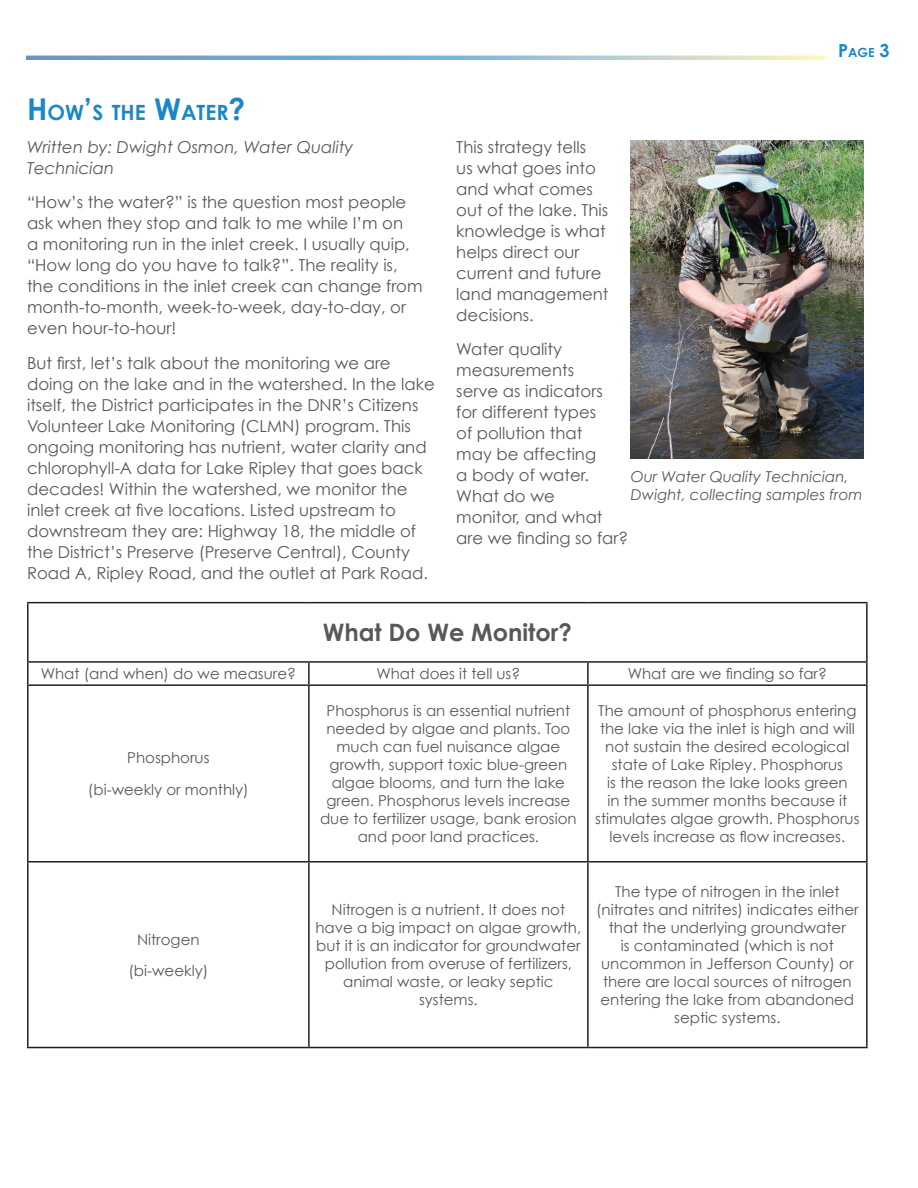
<style>
.page{position:relative;width:918px;height:1188px;background:#fff}
.page>*{position:absolute;margin:0;border:0;box-sizing:border-box;transform-origin:0 0}
.t1{font:700 24px "Century Gothic";color:#57585a}
.t2{font:700 21px "Century Gothic";color:#1c87c8}
.t3{font:16.5px/21px "Century Gothic";color:#57585a}
.t4{font:italic 16.5px/21px "Century Gothic";color:#57585a}
.t5{font:15px/18px "Century Gothic";color:#57585a;text-align:center}
.t6{font:italic 15px/18px "Century Gothic";color:#57585a}
.t7{font:700 12.6px "Century Gothic";color:#1c87c8}
.s1{font-size:30px}
.s2{font-size:18px}
</style>
<div class="page">
<svg style="left:26px;top:56px;width:801px;height:4px;background:#95bacf"></svg>
<img style="left:631px;top:140px;width:233px;height:319px">
<hr style="left:27px;top:602px;width:282px;height:1px;background:#231f20">
<hr style="left:27px;top:603px;width:2px;height:58px;background:#231f20">
<hr style="left:309px;top:602px;width:279px;height:1px;background:#231f20">
<hr style="left:588px;top:602px;width:280px;height:1px;background:#231f20">
<hr style="left:866px;top:603px;width:2px;height:58px;background:#231f20">
<hr style="left:27px;top:661px;width:282px;height:2px;background:#231f20">
<hr style="left:27px;top:663px;width:2px;height:21px;background:#231f20">
<hr style="left:309px;top:661px;width:279px;height:2px;background:#231f20">
<hr style="left:308px;top:663px;width:2px;height:21px;background:#231f20">
<hr style="left:588px;top:661px;width:280px;height:2px;background:#231f20">
<hr style="left:587px;top:663px;width:2px;height:21px;background:#231f20">
<hr style="left:866px;top:663px;width:2px;height:21px;background:#231f20">
<hr style="left:27px;top:684px;width:282px;height:2px;background:#231f20">
<hr style="left:27px;top:686px;width:2px;height:175px;background:#231f20">
<hr style="left:309px;top:684px;width:279px;height:2px;background:#231f20">
<hr style="left:308px;top:686px;width:2px;height:175px;background:#231f20">
<hr style="left:588px;top:684px;width:280px;height:2px;background:#231f20">
<hr style="left:587px;top:686px;width:2px;height:175px;background:#231f20">
<hr style="left:866px;top:686px;width:2px;height:175px;background:#231f20">
<hr style="left:27px;top:861px;width:282px;height:2px;background:#231f20">
<hr style="left:27px;top:863px;width:2px;height:184px;background:#231f20">
<hr style="left:309px;top:861px;width:279px;height:2px;background:#231f20">
<hr style="left:308px;top:863px;width:2px;height:184px;background:#231f20">
<hr style="left:588px;top:861px;width:280px;height:2px;background:#231f20">
<hr style="left:587px;top:863px;width:2px;height:184px;background:#231f20">
<hr style="left:866px;top:863px;width:2px;height:184px;background:#231f20">
<hr style="left:27px;top:1047px;width:282px;height:1px;background:#231f20">
<hr style="left:309px;top:1047px;width:279px;height:1px;background:#231f20">
<hr style="left:588px;top:1047px;width:280px;height:1px;background:#231f20">
<p class="t2" style="left:27px;top:99px;width:220px"><span class="s1">H</span>OW<span class="s1">’</span>S THE <span class="s1">W</span>ATER<span class="s1">?</span></p>
<p class="t4" style="left:27px;top:136px;width:328px">Written by: Dwight Osmon, Water Quality<br>Technician</p>
<p class="t3" style="left:27px;top:192px;width:397px">“How’s the water?” is the question most people ask when they stop and talk to me while I’m on<br>a monitoring run in the inlet creek. I usually quip, “How long do you have to talk?”. The reality is, the conditions in the inlet creek can change from month-to-month, week-to-week, day-to-day, or even hour-to-hour!</p>
<p class="t3" style="left:27px;top:352px;width:409px">But first, let’s talk about the monitoring we are doing on the lake and in the watershed. In the lake itself, the District participates in the DNR’s Citizens Volunteer Lake Monitoring (CLMN) program. This ongoing monitoring has nutrient, water clarity and chlorophyll-A data for Lake Ripley that goes back decades! Within the watershed, we monitor the inlet creek at five locations. Listed upstream to downstream they are: Highway 18, the middle of the District’s Preserve (Preserve Central), County Road A, Ripley Road, and the outlet at Park Road.</p>
<p class="t7" style="left:838px;top:44px;width:53px"><span class="s2">P</span>AGE <span class="s2">3</span></p>
<p class="t3" style="left:456px;top:136px;width:154px">This strategy tells<br>us what goes into and what comes out of the lake. This knowledge is what helps direct our current and future land management decisions.</p>
<p class="t3" style="left:456px;top:339px;width:173px">Water quality measurements<br>serve as indicators<br>for different types<br>of pollution that<br>may be affecting<br>a body of water.<br>What do we<br>monitor, and what are we finding so far?</p>
<p class="t6" style="left:631px;top:468px;width:233px">Our Water Quality Technician,<br>Dwight, collecting samples from</p>
<h1 class="t1" style="left:323px;top:617px;width:251px">What Do We Monitor?</h1>
<p class="t5" style="left:41px;top:665px;width:257px">What (and when) do we measure?</p>
<p class="t5" style="left:376px;top:665px;width:145px">What does it tell us?</p>
<p class="t5" style="left:628px;top:665px;width:201px">What are we finding so far?</p>
<p class="t5" style="left:88px;top:742px;width:162px;line-height:31.5px">Phosphorus<br>(bi-weekly or monthly)</p>
<p class="t5" style="left:128px;top:923px;width:81px;line-height:31.5px">Nitrogen (bi-weekly)</p>
<p class="t5" style="left:320px;top:701px;width:258px">Phosphorus is an essential nutrient needed by algae and plants. Too much can fuel nuisance algae growth, support toxic blue-green algae blooms, and turn the lake green. Phosphorus levels increase due to fertilizer usage, bank erosion and poor land practices.</p>
<p class="t5" style="left:595px;top:701px;width:266px">The amount of phosphorus entering the lake via the inlet is high and will not sustain the desired ecological state of Lake Ripley. Phosphorus<br>is the reason the lake looks green<br>in the summer months because it stimulates algae growth. Phosphorus levels increase as flow increases.</p>
<p class="t5" style="left:315px;top:901px;width:267px">Nitrogen is a nutrient. It does not have a big impact on algae growth, but it is an indicator for groundwater pollution from overuse of fertilizers, animal waste, or leaky septic systems.</p>
<p class="t5" style="left:596px;top:883px;width:264px">The type of nitrogen in the inlet (nitrates and nitrites) indicates either that the underlying groundwater<br>is contaminated (which is not uncommon in Jefferson County) or there are local sources of nitrogen entering the lake from abandoned septic systems.</p>
</div>
